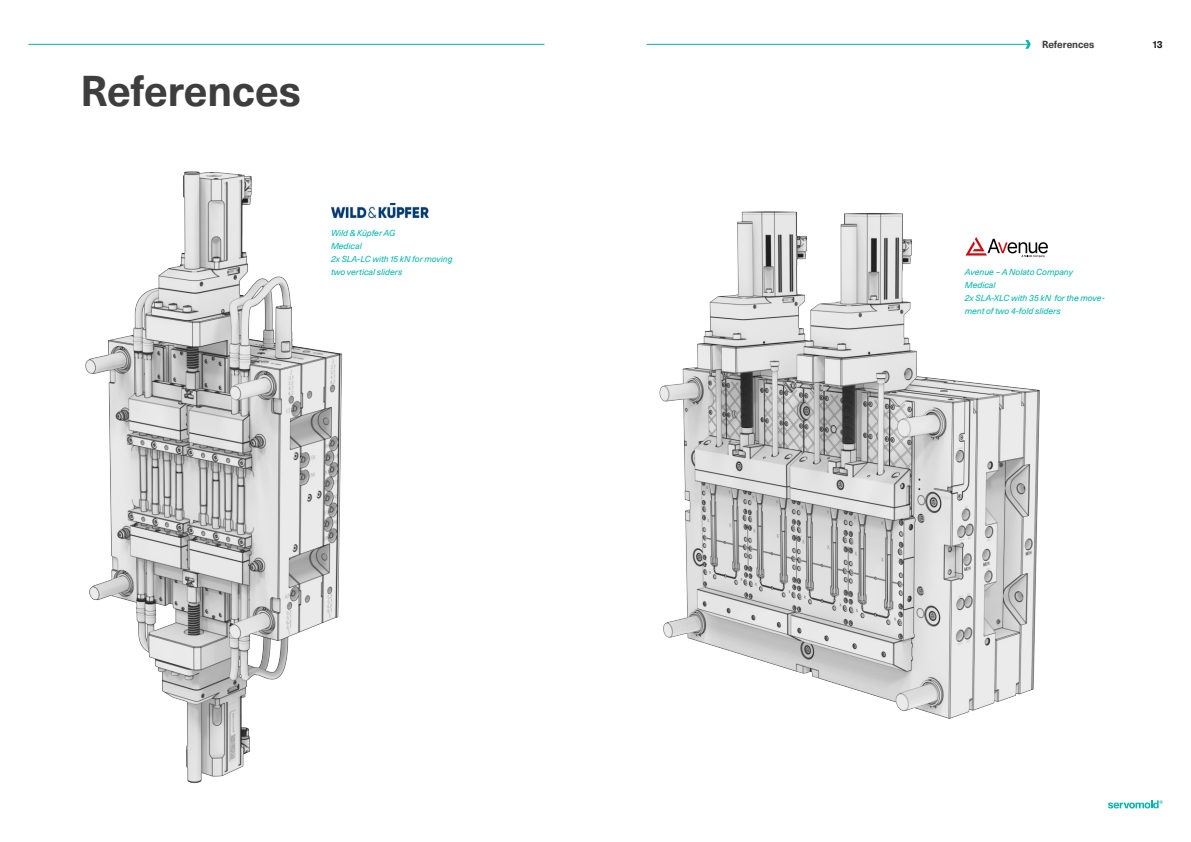
<style>
.page{position:relative;width:1191px;height:842px;background:#fff}
.page>*{position:absolute;margin:0;border:0;box-sizing:border-box;transform-origin:0 0}
.Überschrift_01{font:700 42px "Unica 77 LLTT";color:#3e3e3f}
.Inhalt___Seitenzahl{font:700 10px "Unica 77 LLTT";color:#3e3e3f}
.t1{font:700 10px "Unica 77 LLTT";color:#231f20}
.Überschrift_01-2{font:italic 8.5px/13px "Unica 77 LLTT";color:#00b5ae}
</style>
<div class="page">
<hr style="left:646px;top:44px;width:383px;height:1px;background:#00b5ae">
<hr style="left:28px;top:44px;width:516px;height:1px;background:#00b5ae">
<svg style="left:1025px;top:40px;width:5px;height:9px"></svg>
<svg style="left:1108px;top:800px;width:54px;height:8px"></svg>
<img style="left:358px;top:204px;width:71px;height:14px">
<img style="left:659px;top:211px;width:386px;height:508px">
<svg style="left:965px;top:237px;width:83px;height:20px"></svg>
<img style="left:85px;top:171px;width:273px;height:613px">
<p class="Überschrift_01" style="left:81px;top:62px;width:221px">References</p>
<p class="Überschrift_01-2" style="left:331px;top:227px;width:66px">Wild &amp; Küpfer AG</p>
<p class="Überschrift_01-2" style="left:331px;top:240px;width:32px">Medical</p>
<p class="Überschrift_01-2" style="left:331px;top:253px;width:123px">2x SLA-LC with 15 kN for moving</p>
<p class="Überschrift_01-2" style="left:331px;top:266px;width:73px">two vertical sliders</p>
<p class="Inhalt___Seitenzahl" style="left:1042px;top:37px;width:54px">References</p>
<p class="t1" style="left:1152px;top:37px;width:11px">13</p>
<p class="Überschrift_01-2" style="left:964px;top:266px;width:110px">Avenue – A Nolato Company</p>
<p class="Überschrift_01-2" style="left:964px;top:279px;width:32px">Medical</p>
<p class="Überschrift_01-2" style="left:964px;top:292px;width:142px">2x SLA-XLC with 35 kN for the move&shy;ment of two 4-fold sliders</p>
</div>
